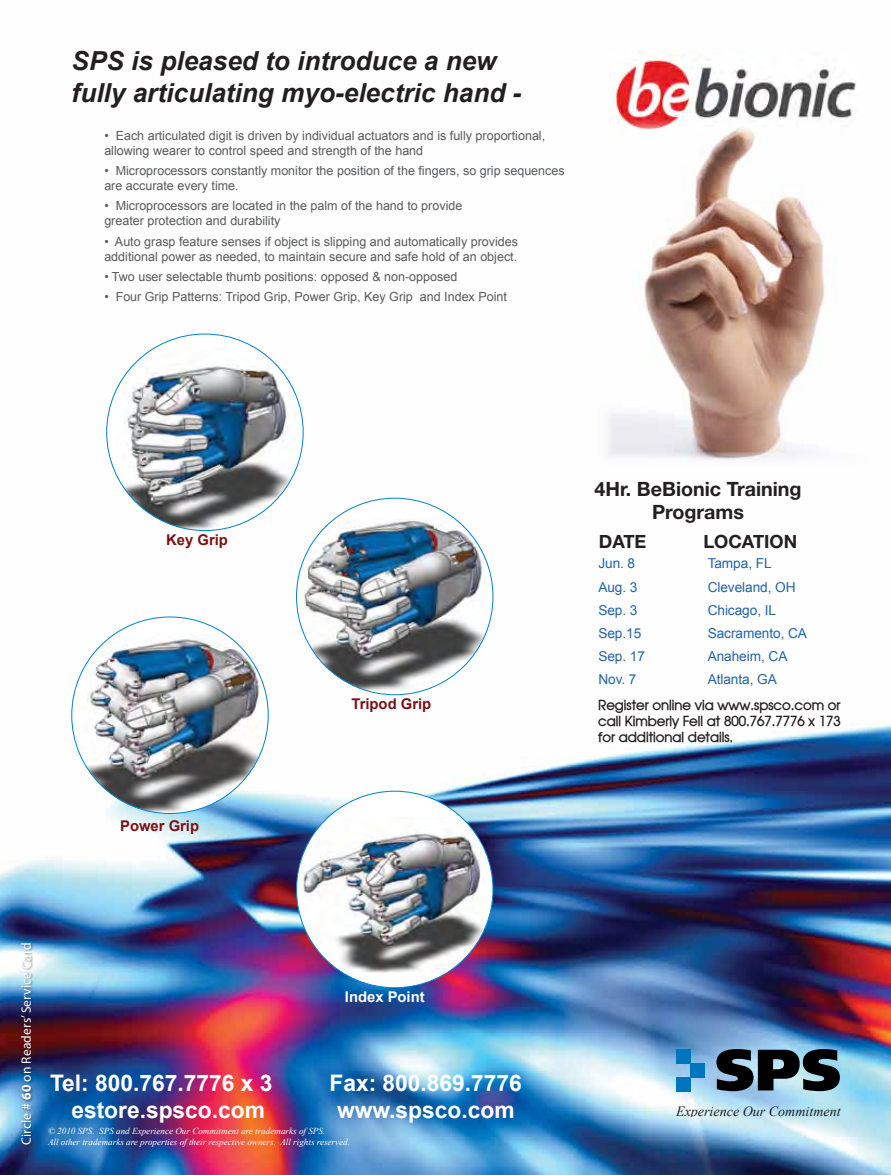
<style>
.page{position:relative;width:891px;height:1175px;background:#fff}
.page>*{position:absolute;margin:0;border:0;box-sizing:border-box;transform-origin:0 0}
.t1{font:italic 700 26.25px/31.5px "Arial";color:#231f20}
.t2{font:700 22.8px "Arial";color:#fff}
.t3{font:700 19.8px/23.7px "Helvetica Neue";color:#231f20;text-align:center}
.t4{font:700 18.15px "Helvetica Neue";color:#231f20}
.t5{font:700 14.85px "Arial";color:#781214}
.t6{font:700 14.85px "Arial";color:#fff}
.t7{font:italic 14.1px "Times New Roman";color:#231f20}
.t8{font:13.65px "Arial";letter-spacing:-.005em;color:#2363a6}
.t9{font:700 13.65px/16.4px "Atilla";color:#231f20;text-align:justify}
.t10{font:13.5px "Myriad Pro";letter-spacing:.01em;color:#fff}
.t11{font:12.6px/15px "Arial";color:#58595b}
.t12{font:italic 9.15px/10.9px "Times New Roman";color:#fff}
.s1{font-weight:700}
</style>
<div class="page">
<img style="left:0;top:333px;width:891px;height:841px">
<img style="left:613px;top:51px;width:243px;height:66px">
<img style="left:597px;top:117px;width:273px;height:350px">
<div style="left:297px;top:498px;width:196px;height:196px;background:#fff;border-radius:50%"></div>
<img style="left:297px;top:518px;width:189px;height:173px">
<div style="left:72px;top:617px;width:196px;height:196px;background:#fff;border-radius:50%"></div>
<img style="left:72px;top:634px;width:196px;height:179px">
<div style="left:107px;top:334px;width:196px;height:196px;background:#fff;border-radius:50%"></div>
<img style="left:116px;top:347px;width:180px;height:183px">
<div style="left:297px;top:791px;width:196px;height:196px;background:#fff;border-radius:50%"></div>
<img style="left:297px;top:817px;width:196px;height:155px">
<svg style="left:716px;top:1049px;width:124px;height:42px"></svg>
<div style="left:677px;top:1049px;width:14px;height:14px;background:#0075be"></div>
<div style="left:691px;top:1063px;width:14px;height:14px;background:#0075be"></div>
<div style="left:677px;top:1077px;width:14px;height:14px;background:#0075be"></div>
<div style="left:21px;top:942px;width:13px;height:205px;background:#231f20;opacity:.5"></div>
<h1 class="t1" style="left:72px;top:47px;width:451px">SPS is pleased to introduce a new fully articulating myo-electric hand -</h1>
<p class="t11" style="left:104px;top:128px;width:442px">• Each articulated digit is driven by individual actuators and is fully proportional, allowing wearer to control speed and strength of the hand</p>
<p class="t11" style="left:104px;top:163px;width:462px">• Microprocessors constantly monitor the position of the fingers, so grip sequences are accurate every time.</p>
<p class="t11" style="left:104px;top:198px;width:360px">• Microprocessors are located in the palm of the hand to provide greater protection and durability</p>
<p class="t11" style="left:104px;top:234px;width:415px">• Auto grasp feature senses if object is slipping and automatically provides additional power as needed, to maintain secure and safe hold of an object.</p>
<p class="t11" style="left:104px;top:269px;width:354px">• Two user selectable thumb positions: opposed &amp; non-opposed</p>
<p class="t11" style="left:104px;top:289px;width:404px">• Four Grip Patterns: Tripod Grip, Power Grip, Key Grip and Index Point</p>
<p class="t5" style="left:166px;top:529px;width:63px">Key Grip</p>
<p class="t5" style="left:120px;top:816px;width:80px">Power Grip</p>
<p class="t5" style="left:351px;top:693px;width:81px">Tripod Grip</p>
<p class="t10" style="left:18px;top:1145px;width:204px;rotate:-90deg">Circle # <span class="s1">60</span> on Readers’ Service Card</p>
<p class="t6" style="left:345px;top:986px;width:81px">Index Point</p>
<h2 class="t2" style="left:50px;top:1068px;width:224px">Tel: 800.767.7776 x 3</h2>
<h2 class="t2" style="left:330px;top:1068px;width:194px">Fax: 800.869.7776</h2>
<h2 class="t2" style="left:71px;top:1095px;width:195px">estore.spsco.com</h2>
<h2 class="t2" style="left:337px;top:1095px;width:179px">www.spsco.com</h2>
<p class="t12" style="left:48px;top:1124px;width:304px">© 2010 SPS. SPS and Experience Our Commitment are trademarks of SPS.<br>All other trademarks are properties of their respective owners. All rights reserved.</p>
<h3 class="t3" style="left:594px;top:476px;width:209px">4Hr. BeBionic Training<br>Programs</h3>
<h3 class="t4" style="left:599px;top:530px;width:49px">DATE</h3>
<h3 class="t4" style="left:703px;top:530px;width:95px">LocATion</h3>
<p class="t8" style="left:598px;top:554px;width:38px">Jun. 8</p>
<p class="t8" style="left:708px;top:554px;width:66px">Tampa, FL</p>
<p class="t8" style="left:598px;top:578px;width:41px">Aug. 3</p>
<p class="t8" style="left:708px;top:578px;width:90px">Cleveland, OH</p>
<p class="t8" style="left:598px;top:601px;width:41px">Sep. 3</p>
<p class="t8" style="left:708px;top:601px;width:70px">Chicago, IL</p>
<p class="t8" style="left:598px;top:624px;width:44px">Sep.15</p>
<p class="t8" style="left:708px;top:624px;width:101px">Sacramento, CA</p>
<p class="t8" style="left:598px;top:647px;width:48px">Sep. 17</p>
<p class="t8" style="left:708px;top:647px;width:81px">Anaheim, CA</p>
<p class="t8" style="left:598px;top:670px;width:40px">Nov. 7</p>
<p class="t8" style="left:708px;top:670px;width:71px">Atlanta, GA</p>
<p class="t9" style="left:598px;top:696px;width:244px">Register online via www.spsco.com or call Kimberly Fell at 800.767.7776 x 173 for additional details.</p>
<p class="t7" style="left:676px;top:1101px;width:166px">Experience Our Commitment</p>
</div>
